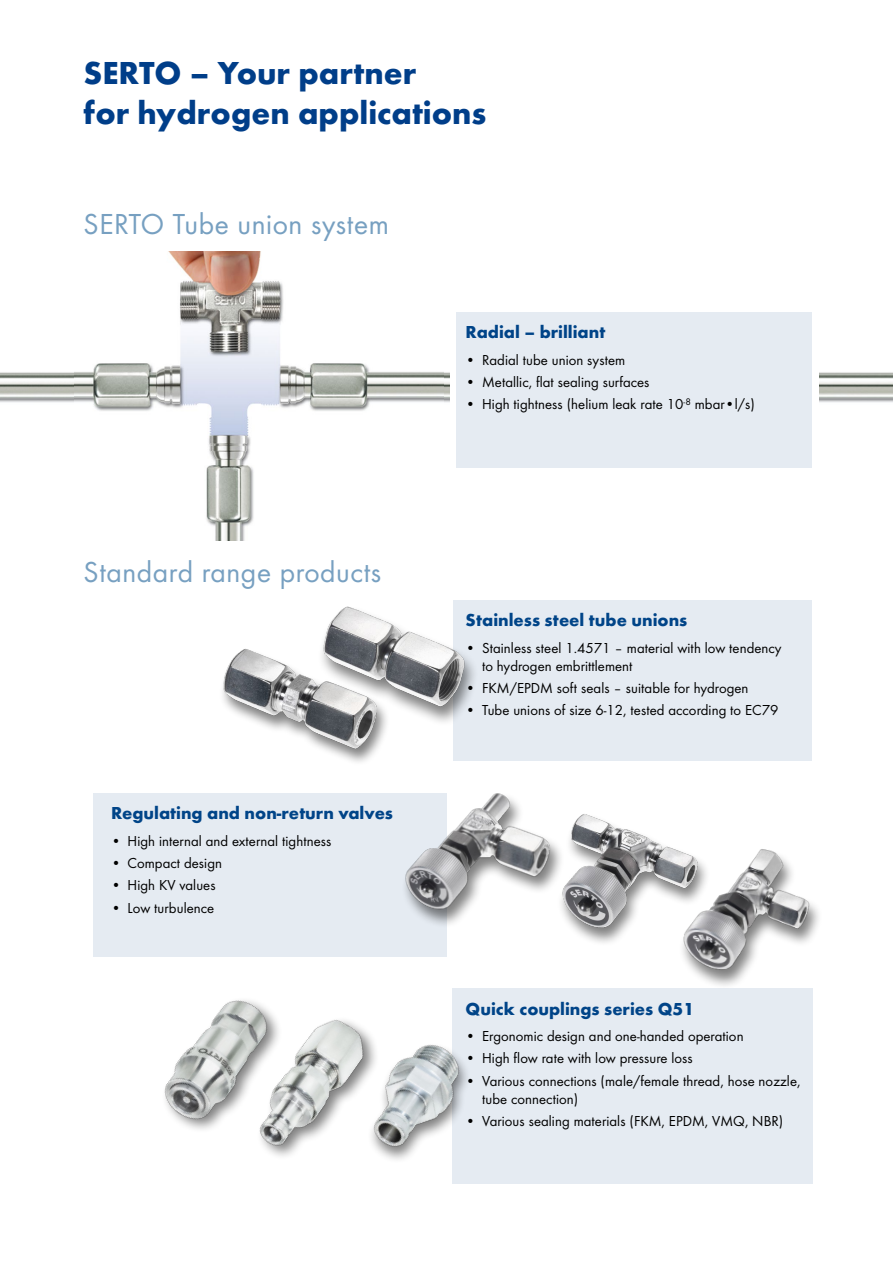
<style>
.page{position:relative;width:893px;height:1263px;background:#fff}
.page>*{position:absolute;margin:0;border:0;box-sizing:border-box;transform-origin:0 0}
.Inhalt_B_Haupttitel_links{font:700 33px/40.5px "Futura";color:#003e89}
.t1{font:30px "Futura Boo";letter-spacing:.02em;color:#77a0c1}
.t2{font:700 18px "Futura";color:#048}
.t3{font:15px/18px "Futura Boo";letter-spacing:.005em;color:#000}
</style>
<div class="page">
<img style="left:73px;top:252px;width:371px;height:288px">
<img style="left:0;top:372px;width:73px;height:31px">
<div style="left:454px;top:600px;width:358px;height:160px;background:#e5ebf2"></div>
<div style="left:93px;top:793px;width:353px;height:163px;background:#e5ebf2"></div>
<div style="left:452px;top:988px;width:360px;height:195px;background:#e5ebf2"></div>
<div style="left:317px;top:606px;width:162px;height:121px;background:#000;opacity:.5"></div>
<img style="left:319px;top:601px;width:154px;height:113px">
<div style="left:218px;top:648px;width:172px;height:119px;background:#000;opacity:.5"></div>
<img style="left:218px;top:645px;width:163px;height:109px">
<div style="left:401px;top:792px;width:163px;height:137px;background:#000;opacity:.5"></div>
<img style="left:401px;top:792px;width:153px;height:122px">
<div style="left:678px;top:849px;width:145px;height:140px;background:#000;opacity:.5"></div>
<img style="left:678px;top:849px;width:140px;height:128px">
<div style="left:557px;top:813px;width:154px;height:134px;background:#000;opacity:.5"></div>
<img style="left:561px;top:810px;width:138px;height:121px">
<img style="left:164px;top:1001px;width:68px;height:129px">
<img style="left:232px;top:1000px;width:105px;height:156px">
<img style="left:337px;top:1020px;width:130px;height:140px">
<img style="left:819px;top:372px;width:74px;height:31px">
<div style="left:457px;top:313px;width:355px;height:155px;background:#e5ebf2"></div>
<p class="Inhalt_B_Haupttitel_links" style="left:84px;top:52px;width:404px">SERTO – Your partner<br>for hydrogen applications</p>
<p class="t1" style="left:84px;top:206px;width:307px">SERTO Tube union system</p>
<p class="t1" style="left:84px;top:554px;width:299px">Standard range products</p>
<p class="t2" style="left:111px;top:802px;width:283px">Regulating and non-return valves</p>
<p class="t3" style="left:111px;top:832px;width:222px">• High internal and external tightness</p>
<p class="t3" style="left:111px;top:854px;width:112px">• Compact design</p>
<p class="t3" style="left:111px;top:876px;width:106px">• High KV values</p>
<p class="t3" style="left:111px;top:899px;width:105px">• Low turbulence</p>
<p class="t2" style="left:466px;top:321px;width:141px">Radial – brilliant</p>
<p class="t3" style="left:466px;top:351px;width:161px">• Radial tube union system</p>
<p class="t3" style="left:466px;top:373px;width:185px">• Metallic, flat sealing surfaces</p>
<p class="t3" style="left:466px;top:395px;width:291px">• High tightness (helium leak rate 10<sup>-8</sup> mbar•l/s)</p>
<p class="t2" style="left:466px;top:609px;width:223px">Stainless steel tube unions</p>
<p class="t3" style="left:482px;top:639px;width:301px;text-indent:-16px">• Stainless steel 1.4571 – material with low tendency to hydrogen embrittlement</p>
<p class="t3" style="left:466px;top:679px;width:284px">• FKM/EPDM soft seals – suitable for hydrogen</p>
<p class="t3" style="left:466px;top:701px;width:314px">• Tube unions of size 6-12, tested according to EC79</p>
<p class="t2" style="left:466px;top:997px;width:230px">Quick couplings series Q51</p>
<p class="t3" style="left:466px;top:1027px;width:279px">• Ergonomic design and one-handed operation</p>
<p class="t3" style="left:466px;top:1049px;width:229px">• High flow rate with low pressure loss</p>
<p class="t3" style="left:482px;top:1071px;width:320px;text-indent:-16px">• Various connections (male/female thread, hose nozzle, tube connection)</p>
<p class="t3" style="left:466px;top:1112px;width:319px">• Various sealing materials (FKM, EPDM, VMQ, NBR)</p>
</div>
